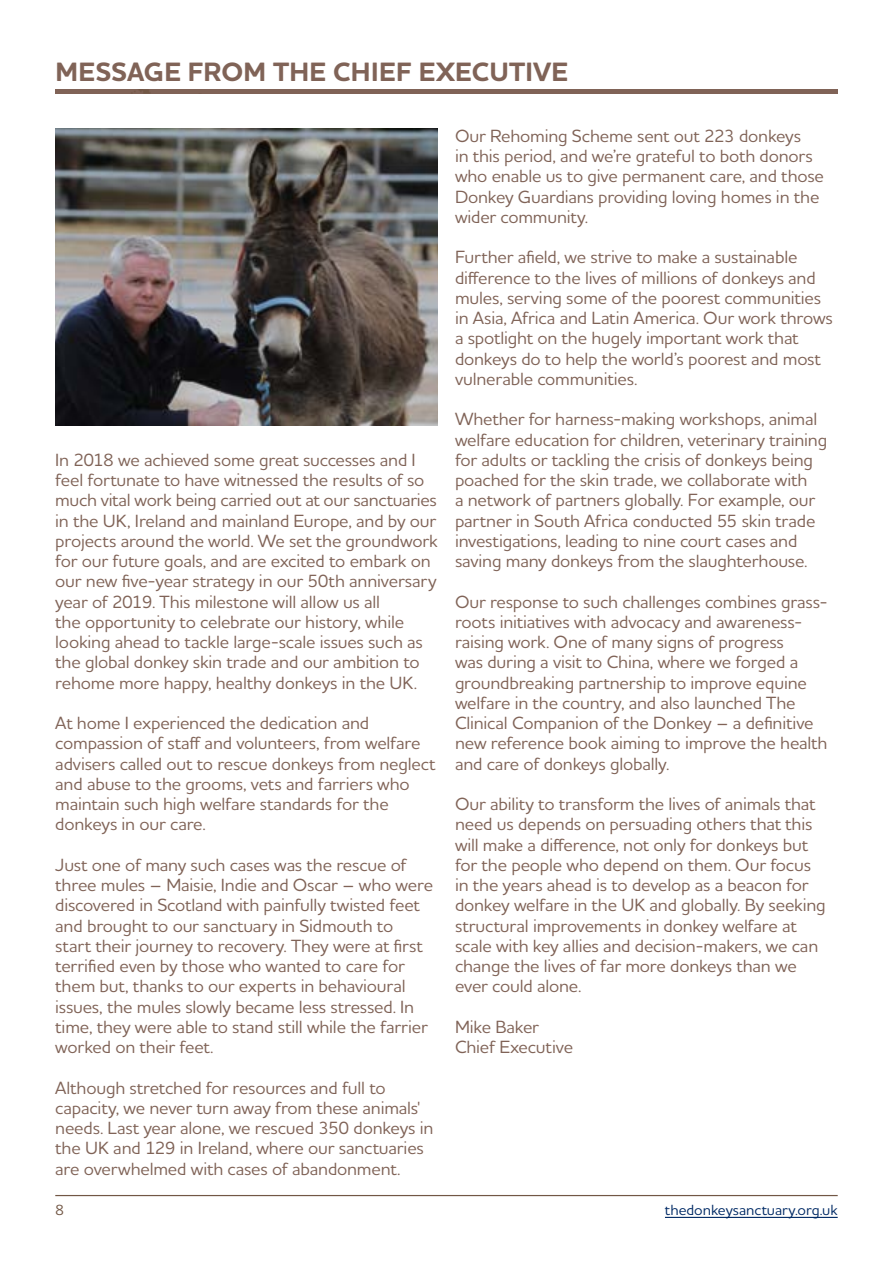
<style>
.page{position:relative;width:893px;height:1263px;background:#fff}
.page>*{position:absolute;margin:0;border:0;box-sizing:border-box;transform-origin:0 0}
.t1{font:700 27px "Houschka Alt Pro";letter-spacing:.005em;color:#806357}
.t2{font:500 18px/20.2px "Houschka Alt Pro";letter-spacing:-.01em;color:#806357}
.t3{font:500 15px "Houschka Alt Pro";color:#002a65}
.t4{font:500 15px "Houschka Alt Pro";color:#725745}
</style>
<div class="page">
<hr style="left:55px;top:1195px;width:783px;height:1px;background:#725745">
<hr style="left:665px;top:1217px;width:173px;height:1px;background:#002a65">
<div style="left:55px;top:89px;width:783px;height:5px;background:#806357"></div>
<img style="left:55px;top:129px;width:383px;height:296px">
<h1 class="t1" style="left:55px;top:54px;width:514px">MESSAGE FROM THE CHIEF EXECUTIVE</h1>
<p class="t2" style="left:55px;top:449px;width:384px">In 2018 we achieved some great successes and I feel fortunate to have witnessed the results of so much vital work being carried out at our sanctuaries in the UK, Ireland and mainland Europe, and by our projects around the world. We set the groundwork for our future goals, and are excited to embark on our new five-year strategy in our 50th anniversary year of 2019. This milestone will allow us all<br>the opportunity to celebrate our history, while looking ahead to tackle large-scale issues such as the global donkey skin trade and our ambition to rehome more happy, healthy donkeys in the UK.</p>
<p class="t2" style="left:55px;top:712px;width:382px">At home I experienced the dedication and compassion of staff and volunteers, from welfare advisers called out to rescue donkeys from neglect and abuse to the grooms, vets and farriers who maintain such high welfare standards for the donkeys in our care.</p>
<p class="t2" style="left:55px;top:854px;width:379px">Just one of many such cases was the rescue of three mules – Maisie, Indie and Oscar – who were discovered in Scotland with painfully twisted feet and brought to our sanctuary in Sidmouth to start their journey to recovery. They were at first terrified even by those who wanted to care for them but, thanks to our experts in behavioural issues, the mules slowly became less stressed. In time, they were able to stand still while the farrier worked on their feet.</p>
<p class="t2" style="left:55px;top:1077px;width:380px">Although stretched for resources and full to capacity, we never turn away from these animals' needs. Last year alone, we rescued 350 donkeys in the UK and 129 in Ireland, where our sanctuaries are overwhelmed with cases of abandonment.</p>
<p class="t2" style="left:455px;top:125px;width:370px">Our Rehoming Scheme sent out 223 donkeys<br>in this period, and we’re grateful to both donors who enable us to give permanent care, and those Donkey Guardians providing loving homes in the wider community.</p>
<p class="t2" style="left:455px;top:247px;width:379px">Further afield, we strive to make a sustainable difference to the lives of millions of donkeys and mules, serving some of the poorest communities in Asia, Africa and Latin America. Our work throws a spotlight on the hugely important work that donkeys do to help the world’s poorest and most vulnerable communities.</p>
<p class="t2" style="left:455px;top:409px;width:374px">Whether for harness-making workshops, animal welfare education for children, veterinary training for adults or tackling the crisis of donkeys being poached for the skin trade, we collaborate with<br>a network of partners globally. For example, our partner in South Africa conducted 55 skin trade investigations, leading to nine court cases and saving many donkeys from the slaughterhouse.</p>
<p class="t2" style="left:455px;top:591px;width:375px">Our response to such challenges combines grass&shy;roots initiatives with advocacy and awareness&shy;raising work. One of many signs of progress<br>was during a visit to China, where we forged a groundbreaking partnership to improve equine welfare in the country, and also launched The Clinical Companion of the Donkey – a definitive new reference book aiming to improve the health and care of donkeys globally.</p>
<p class="t2" style="left:455px;top:793px;width:372px">Our ability to transform the lives of animals that need us depends on persuading others that this will make a difference, not only for donkeys but for the people who depend on them. Our focus in the years ahead is to develop as a beacon for donkey welfare in the UK and globally. By seeking structural improvements in donkey welfare at scale with key allies and decision-makers, we can change the lives of far more donkeys than we ever could alone.</p>
<p class="t2" style="left:455px;top:1016px;width:120px">Mike Baker<br>Chief Executive</p>
<p class="t4" style="left:55px;top:1200px;width:10px">8</p>
<p class="t3" style="left:665px;top:1200px;width:174px">thedonkeysanctuary.org.uk</p>
</div>
